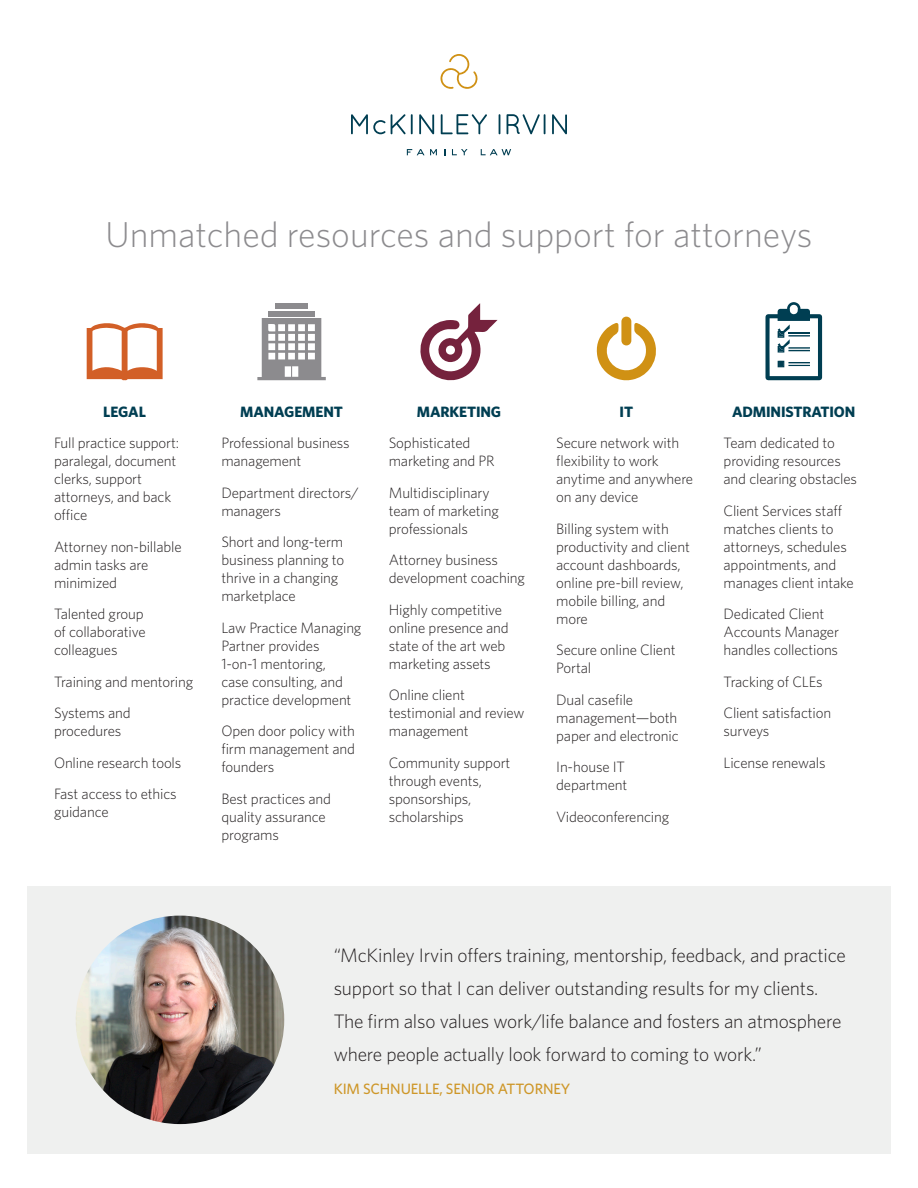
<style>
.page{position:relative;width:918px;height:1188px;background:#fff}
.page>*{position:absolute;margin:0;border:0;box-sizing:border-box;transform-origin:0 0}
.t1{font:300 36px "Whitney";color:#8c8b8e}
.t2{font:300 19.5px/33px "Whitney";letter-spacing:-.01em;color:#231f20}
.t3{font:300 15px/18px "Whitney";letter-spacing:-.01em;color:#231f20}
.t4{font:700 15px "Whitney";letter-spacing:-.01em;color:#003e52}
.t5{font:500 15px "Whitney";letter-spacing:-.01em;color:#ce9729}
</style>
<div class="page">
<div style="left:27px;top:886px;width:864px;height:268px;background:#eff0ef"></div>
<svg style="left:351px;top:114px;width:55px;height:20px"></svg>
<hr style="left:411px;top:114px;width:2px;height:20px;background:#003e52">
<svg style="left:419px;top:114px;width:15px;height:20px"></svg>
<svg style="left:441px;top:114px;width:46px;height:20px"></svg>
<svg style="left:499px;top:114px;width:1px;height:20px"></svg>
<svg style="left:507px;top:114px;width:33px;height:20px"></svg>
<hr style="left:544px;top:114px;width:2px;height:20px;background:#003e52">
<svg style="left:552px;top:114px;width:15px;height:20px"></svg>
<svg style="left:407px;top:149px;width:30px;height:6px"></svg>
<svg style="left:452px;top:149px;width:16px;height:6px"></svg>
<svg style="left:481px;top:149px;width:30px;height:6px"></svg>
<svg style="left:440px;top:54px;width:38px;height:35px"></svg>
<svg style="left:257px;top:318px;width:69px;height:62px"></svg>
<div style="left:268px;top:311px;width:47px;height:6px;background:#8c8b8e"></div>
<div style="left:275px;top:304px;width:33px;height:5px;background:#8c8b8e"></div>
<svg style="left:87px;top:323px;width:76px;height:57px"></svg>
<svg style="left:420px;top:303px;width:78px;height:78px"></svg>
<svg style="left:596px;top:317px;width:60px;height:63px"></svg>
<svg style="left:765px;top:302px;width:57px;height:78px"></svg>
<img style="left:76px;top:916px;width:208px;height:208px;border-radius:104px">
<p class="t1" style="left:106px;top:210px;width:708px">Unmatched resources and support for attorneys</p>
<p class="t4" style="left:103px;top:402px;width:44px">LEGAL</p>
<p class="t3" style="left:54px;top:434px;width:127px">Full practice support: paralegal, document clerks, support attorneys, and back office</p>
<p class="t3" style="left:54px;top:537px;width:129px">Attorney non-billable admin tasks are minimized</p>
<p class="t3" style="left:54px;top:605px;width:93px">Talented group of collaborative colleagues</p>
<p class="t3" style="left:54px;top:672px;width:141px">Training and mentoring</p>
<p class="t3" style="left:54px;top:704px;width:78px">Systems and procedures</p>
<p class="t3" style="left:54px;top:753px;width:129px">Online research tools</p>
<p class="t3" style="left:54px;top:785px;width:124px">Fast access to ethics guidance</p>
<p class="t4" style="left:240px;top:402px;width:104px">MANAGEMENT</p>
<p class="t3" style="left:221px;top:434px;width:130px">Professional business management</p>
<p class="t3" style="left:221px;top:483px;width:139px">Department directors/ managers</p>
<p class="t3" style="left:221px;top:533px;width:124px">Short and long-term business planning to thrive in a changing marketplace</p>
<p class="t3" style="left:221px;top:618px;width:142px">Law Practice Managing<br>Partner provides<br>1-on-1 mentoring,<br>case consulting, and practice development</p>
<p class="t3" style="left:221px;top:722px;width:135px;text-align:justify">Open door policy with firm management and founders</p>
<p class="t3" style="left:221px;top:789px;width:111px">Best practices and quality assurance programs</p>
<p class="t4" style="left:417px;top:402px;width:86px">MARKETING</p>
<p class="t3" style="left:389px;top:434px;width:107px">Sophisticated marketing and PR</p>
<p class="t3" style="left:389px;top:483px;width:112px">Multidisciplinary team of marketing professionals</p>
<p class="t3" style="left:389px;top:551px;width:138px">Attorney business development coaching</p>
<p class="t3" style="left:389px;top:600px;width:122px">Highly competitive online presence and state of the art web marketing assets</p>
<p class="t3" style="left:389px;top:686px;width:137px">Online client testimonial and review management</p>
<p class="t3" style="left:389px;top:753px;width:123px">Community support through events, sponsorships, scholarships</p>
<p class="t4" style="left:620px;top:402px;width:15px">IT</p>
<p class="t3" style="left:556px;top:434px;width:138px">Secure network with flexibility to work anytime and anywhere on any device</p>
<p class="t3" style="left:556px;top:519px;width:135px">Billing system with productivity and client account dashboards, online pre-bill review, mobile billing, and more</p>
<p class="t3" style="left:556px;top:641px;width:121px">Secure online Client<br>Portal</p>
<p class="t3" style="left:556px;top:690px;width:124px">Dual casefile management—both paper and electronic</p>
<p class="t3" style="left:556px;top:758px;width:73px">In-house IT department</p>
<p class="t3" style="left:556px;top:807px;width:115px">Videoconferencing</p>
<p class="t4" style="left:732px;top:402px;width:125px">ADMINISTRATION</p>
<p class="t3" style="left:724px;top:434px;width:135px">Team dedicated to providing resources and clearing obstacles</p>
<p class="t3" style="left:724px;top:501px;width:132px">Client Services staff matches clients to attorneys, schedules appointments, and manages client intake</p>
<p class="t3" style="left:724px;top:605px;width:117px">Dedicated Client<br>Accounts Manager handles collections</p>
<p class="t3" style="left:724px;top:672px;width:101px">Tracking of CLEs</p>
<p class="t3" style="left:724px;top:704px;width:109px">Client satisfaction surveys</p>
<p class="t3" style="left:724px;top:753px;width:104px">License renewals</p>
<p class="t2" style="left:334px;top:938px;width:514px">“McKinley Irvin offers training, mentorship, feedback, and practice support so that I can deliver outstanding results for my clients.<br>The firm also values work/life balance and fosters an atmosphere where people actually look forward to coming to work.”</p>
<p class="t5" style="left:334px;top:1079px;width:238px">KIM SCHNUELLE, SENIOR ATTORNEY</p>
</div>
